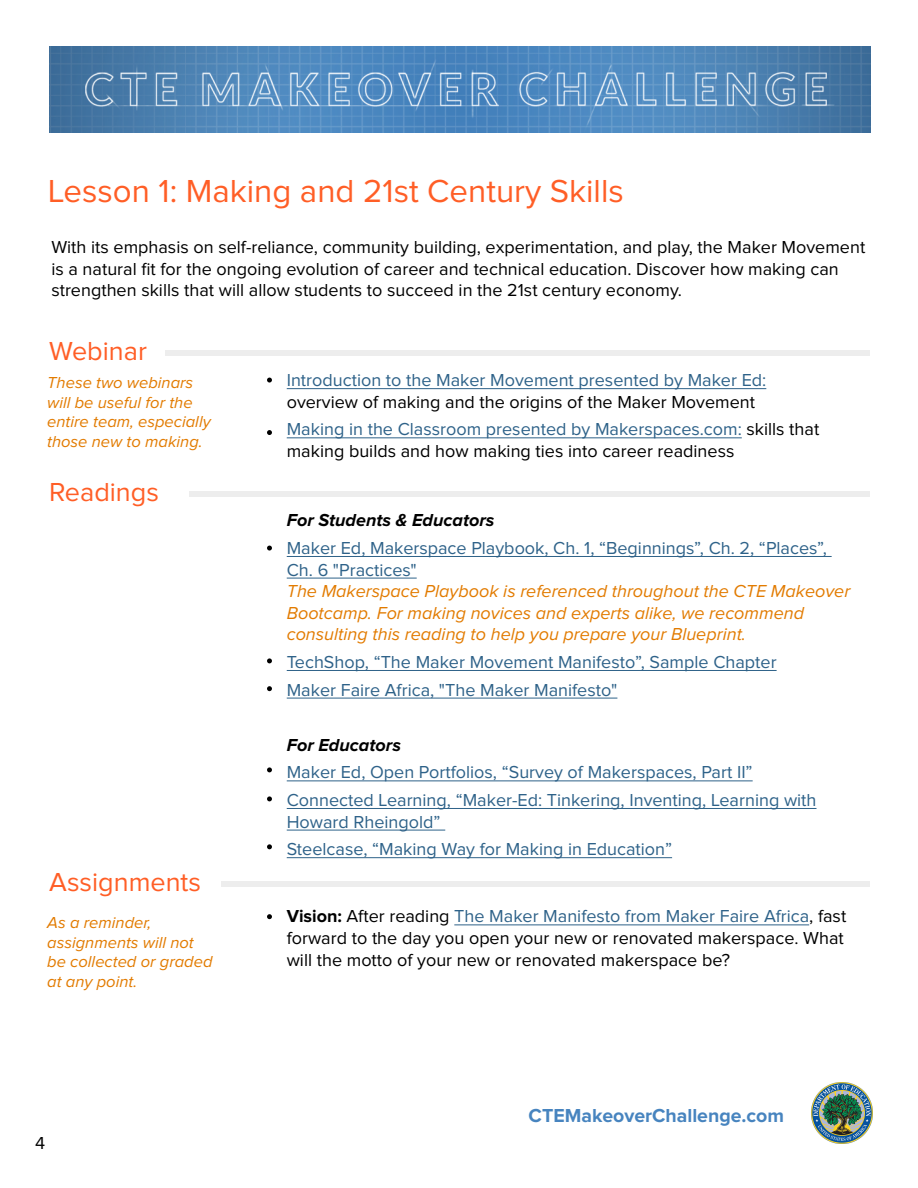
<style>
.page{position:relative;width:918px;height:1188px;background:#fff}
.page>*{position:absolute;margin:0;border:0;box-sizing:border-box;transform-origin:0 0}
.t1{font:33px "Proxima Nova";color:#ff5e26}
.t2{font:27px "Proxima Nova";color:#ff5e26}
.t3{font:700 19.5px "Proxima Nova";color:#4784bf}
.t4{font:18px/21.6px "Proxima Nova";color:#000}
.t5{font:18px/27.6px "Proxima Nova";color:#2e6289}
.t6{font:italic 18px/21.6px "Proxima Nova";color:#e27b00}
.t7{font:italic 700 18px "Proxima Nova";color:#000}
.t8{font:italic 16.5px/19.8px "Proxima Nova";color:#e27b00}
.s1{color:#2e6289}
.s2{font-weight:700}
</style>
<div class="page">
<div style="left:165px;top:350px;width:705px;height:6px;background:#ededed"></div>
<div style="left:189px;top:491px;width:681px;height:6px;background:#ededed"></div>
<div style="left:221px;top:881px;width:649px;height:6px;background:#ededed"></div>
<hr style="left:287px;top:388px;width:479px;height:1px;background:#2e6289">
<hr style="left:287px;top:438px;width:455px;height:1px;background:#2e6289">
<hr style="left:287px;top:556px;width:545px;height:1px;background:#2e6289">
<hr style="left:287px;top:578px;width:130px;height:1px;background:#2e6289">
<hr style="left:287px;top:670px;width:490px;height:1px;background:#2e6289">
<hr style="left:287px;top:698px;width:330px;height:1px;background:#2e6289">
<hr style="left:287px;top:781px;width:466px;height:1px;background:#2e6289">
<hr style="left:287px;top:808px;width:530px;height:1px;background:#2e6289">
<hr style="left:287px;top:830px;width:158px;height:1px;background:#2e6289">
<hr style="left:287px;top:857px;width:385px;height:1px;background:#2e6289">
<hr style="left:454px;top:925px;width:355px;height:1px;background:#2e6289">
<svg style="left:267px;top:378px;width:5px;height:5px"></svg>
<svg style="left:267px;top:430px;width:5px;height:5px"></svg>
<svg style="left:267px;top:546px;width:5px;height:5px"></svg>
<svg style="left:267px;top:658px;width:5px;height:5px"></svg>
<svg style="left:267px;top:686px;width:5px;height:5px"></svg>
<svg style="left:267px;top:767px;width:5px;height:5px"></svg>
<svg style="left:267px;top:796px;width:5px;height:5px"></svg>
<svg style="left:267px;top:844px;width:5px;height:5px"></svg>
<svg style="left:267px;top:914px;width:5px;height:5px"></svg>
<img style="left:49px;top:47px;width:821px;height:86px">
<img style="left:811px;top:1083px;width:61px;height:61px">
<h1 class="t1" style="left:48px;top:176px;width:577px">Lesson 1: Making and 21st Century Skills</h1>
<p class="t4" style="left:51px;top:237px;width:815px">With its emphasis on self-reliance, community building, experimentation, and play, the Maker Movement is a natural fit for the ongoing evolution of career and technical education. Discover how making can strengthen skills that will allow students to succeed in the 21st century economy.</p>
<h2 class="t2" style="left:49px;top:338px;width:99px">Webinar</h2>
<p class="t8" style="left:47px;top:373px;width:165px">These two webinars will be useful for the entire team, especially those new to making.</p>
<h2 class="t2" style="left:49px;top:479px;width:111px">Readings</h2>
<h2 class="t2" style="left:49px;top:869px;width:153px">Assignments</h2>
<p class="t8" style="left:47px;top:913px;width:167px">As a reminder, assignments will not be collected or graded at any point.</p>
<p class="t4" style="left:35px;top:1133px;width:12px">4</p>
<p class="t5" style="left:287px;top:367px;width:481px">Introduction to the Maker Movement presented by Maker Ed:</p>
<p class="t4" style="left:287px;top:389px;width:534px;line-height:27.6px">overview of making and the origins of the Maker Movement<br><span class="s1">Making in the Classroom presented by Makerspaces.com:</span> skills that</p>
<p class="t4" style="left:287px;top:441px;width:449px">making builds and how making ties into career readiness</p>
<p class="t7" style="left:287px;top:512px;width:209px">For Students &amp; Educators</p>
<p class="t5" style="left:287px;top:538px;width:542px;line-height:21.6px">Maker Ed, Makerspace Playbook, Ch. 1, “Beginnings”, Ch. 2, “Places”,<br>Ch. 6 "Practices"</p>
<p class="t6" style="left:287px;top:581px;width:565px">The Makerspace Playbook is referenced throughout the CTE Makeover<br>Bootcamp. For making novices and experts alike, we recommend consulting this reading to help you prepare your Blueprint.</p>
<p class="t5" style="left:287px;top:649px;width:491px">TechShop, “The Maker Movement Manifesto”, Sample Chapter<br>Maker Faire Africa, "The Maker Manifesto"</p>
<p class="t7" style="left:287px;top:737px;width:116px">For Educators</p>
<p class="t5" style="left:287px;top:759px;width:531px">Maker Ed, Open Portfolios, “Survey of Makerspaces, Part II”<br>Connected Learning, “Maker-Ed: Tinkering, Inventing, Learning with</p>
<p class="t5" style="left:287px;top:809px;width:387px">Howard Rheingold”<br>Steelcase, “Making Way for Making in Education”</p>
<p class="t4" style="left:287px;top:906px;width:561px"><span class="s2">Vision:</span> After reading <span class="s1">The Maker Manifesto from Maker Faire Africa</span>, fast forward to the day you open your new or renovated makerspace. What will the motto of your new or renovated makerspace be?</p>
<p class="t3" style="left:529px;top:1106px;width:257px">CTEMakeoverChallenge.com</p>
</div>
